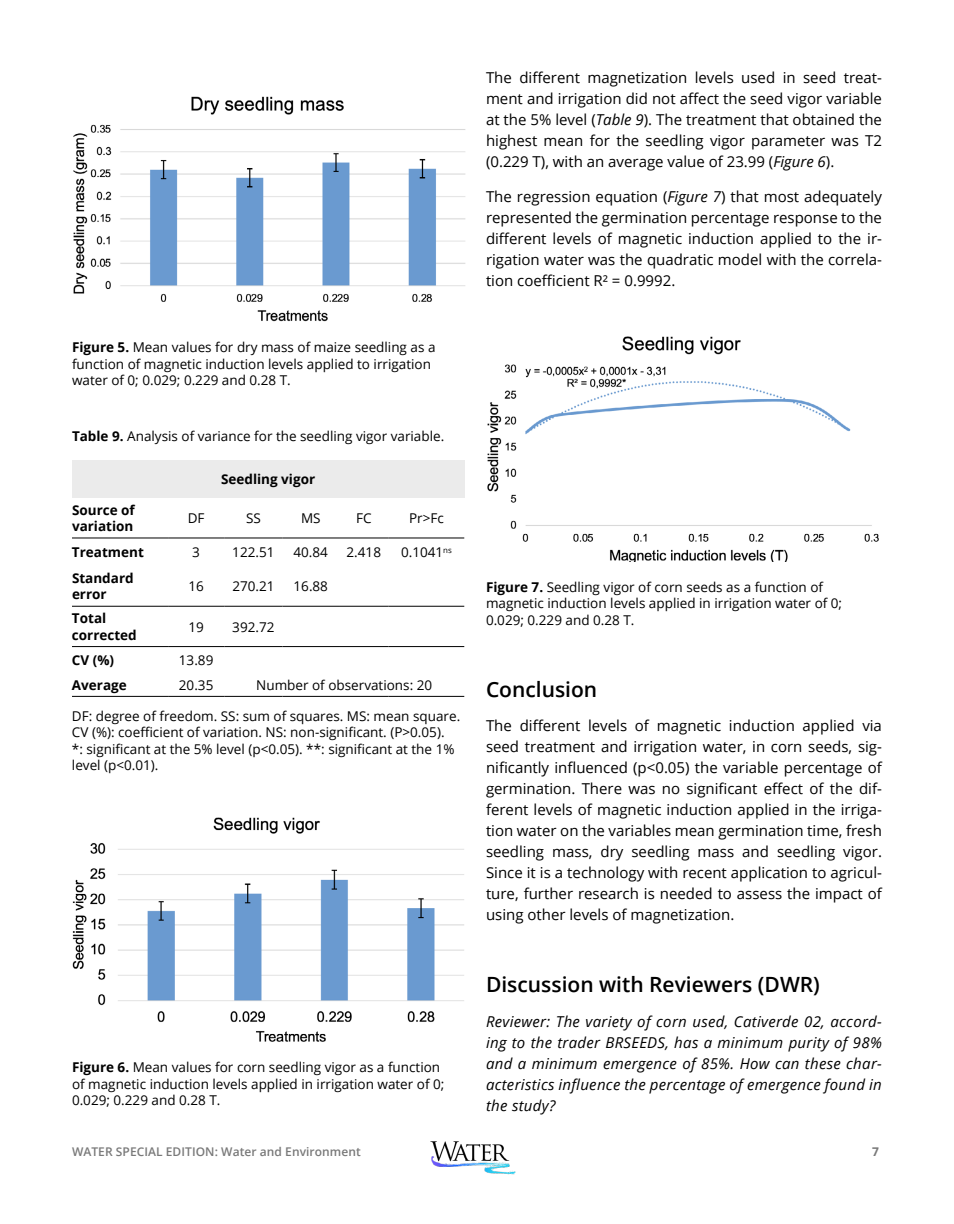
<style>
.page{position:relative;width:954px;height:1224px;background:#fff}
.page>*{position:absolute;margin:0;border:0;box-sizing:border-box;transform-origin:0 0}
.t1{font:600 21px "Open Sans";color:#000}
.t2{font:15px/21px "Open Sans";color:#000;text-align:justify}
.t3{font:italic 15px/21px "Open Sans";letter-spacing:.02em;color:#000;text-align:justify}
.t4{font:13.5px/16.5px "Open Sans";color:#000}
.t5{font:700 13.5px/16.5px "Open Sans";color:#000}
.t6{font:600 12px "Open Sans";letter-spacing:.005em;color:#797979}
.t7{font:700 12px "Open Sans";color:#797979}
.s1{font-weight:700}
.s2{font-style:italic}
</style>
<div class="page">
<img style="left:430px;top:1141px;width:85px;height:34px">
<img style="left:73px;top:96px;width:393px;height:226px">
<div style="left:72px;top:460px;width:392px;height:38px;background:#ebebeb"></div>
<hr style="left:72px;top:538px;width:96px;height:1px;background:#000">
<hr style="left:168px;top:538px;width:56px;height:1px;background:#000">
<hr style="left:224px;top:538px;width:59px;height:1px;background:#000">
<hr style="left:283px;top:538px;width:56px;height:1px;background:#000">
<hr style="left:72px;top:606px;width:96px;height:1px;background:#000">
<hr style="left:168px;top:606px;width:56px;height:1px;background:#000">
<hr style="left:224px;top:606px;width:59px;height:1px;background:#000">
<hr style="left:283px;top:606px;width:56px;height:1px;background:#000">
<hr style="left:72px;top:646px;width:96px;height:1px;background:#000">
<hr style="left:168px;top:646px;width:56px;height:1px;background:#000">
<hr style="left:72px;top:696px;width:96px;height:1px;background:#000">
<hr style="left:168px;top:696px;width:56px;height:1px;background:#000">
<hr style="left:339px;top:538px;width:50px;height:1px;background:#000">
<hr style="left:389px;top:538px;width:75px;height:1px;background:#000">
<hr style="left:339px;top:606px;width:50px;height:1px;background:#000">
<hr style="left:389px;top:606px;width:75px;height:1px;background:#000">
<hr style="left:224px;top:646px;width:59px;height:1px;background:#000">
<hr style="left:283px;top:646px;width:56px;height:1px;background:#000">
<hr style="left:339px;top:646px;width:50px;height:1px;background:#000">
<hr style="left:389px;top:646px;width:75px;height:1px;background:#000">
<hr style="left:224px;top:696px;width:59px;height:1px;background:#000">
<hr style="left:283px;top:696px;width:56px;height:1px;background:#000">
<hr style="left:339px;top:696px;width:50px;height:1px;background:#000">
<hr style="left:389px;top:696px;width:75px;height:1px;background:#000">
<img style="left:72px;top:817px;width:392px;height:225px">
<img style="left:487px;top:336px;width:392px;height:226px">
<p class="t4" style="left:72px;top:339px;width:365px"><span class="s1">Figure 5.</span> Mean values for dry mass of maize seedling as a function of magnetic induction levels applied to irrigation water of 0; 0.029; 0.229 and 0.28 T.</p>
<p class="t4" style="left:72px;top:427px;width:374px"><span class="s1">Table 9.</span> Analysis of variance for the seedling vigor variable.</p>
<p class="t5" style="left:221px;top:471px;width:96px">Seedling vigor</p>
<p class="t5" style="left:72px;top:501px;width:64px">Source of variation</p>
<p class="t4" style="left:188px;top:509px;width:18px">DF</p>
<p class="t4" style="left:246px;top:509px;width:16px">SS</p>
<p class="t4" style="left:301px;top:509px;width:21px">MS</p>
<p class="t4" style="left:356px;top:509px;width:17px">FC</p>
<p class="t4" style="left:409px;top:509px;width:36px">Pr&gt;Fc</p>
<p class="t5" style="left:72px;top:544px;width:73px">Treatment</p>
<p class="t4" style="left:192px;top:544px;width:9px">3</p>
<p class="t4" style="left:232px;top:544px;width:44px">122.51</p>
<p class="t4" style="left:294px;top:544px;width:36px">40.84</p>
<p class="t4" style="left:347px;top:544px;width:36px">2.418</p>
<p class="t4" style="left:401px;top:544px;width:52px">0.1041<sup>ns</sup></p>
<p class="t5" style="left:72px;top:570px;width:63px">Standard error</p>
<p class="t4" style="left:188px;top:578px;width:17px">16</p>
<p class="t4" style="left:232px;top:578px;width:44px">270.21</p>
<p class="t4" style="left:294px;top:578px;width:36px">16.88</p>
<p class="t5" style="left:72px;top:610px;width:66px">Total corrected</p>
<p class="t4" style="left:188px;top:618px;width:17px">19</p>
<p class="t4" style="left:232px;top:618px;width:44px">392.72</p>
<p class="t5" style="left:72px;top:651px;width:44px">CV (%)</p>
<p class="t4" style="left:179px;top:651px;width:36px">13.89</p>
<p class="t5" style="left:72px;top:676px;width:56px">Average</p>
<p class="t4" style="left:179px;top:676px;width:36px">20.35</p>
<p class="t4" style="left:256px;top:676px;width:177px">Number of observations: 20</p>
<p class="t4" style="left:72px;top:707px;width:390px">DF: degree of freedom. SS: sum of squares. MS: mean square.<br>CV (%): coefficient of variation. NS: non-significant. (P&gt;0.05).<br>*: significant at the 5% level (p&lt;0.05). **: significant at the 1% level (p&lt;0.01).</p>
<p class="t4" style="left:72px;top:1059px;width:374px"><span class="s1">Figure 6.</span> Mean values for corn seedling vigor as a function of magnetic induction levels applied in irrigation water of 0;<br>0.029; 0.229 and 0.28 T.</p>
<p class="t2" style="left:486px;top:67px;width:398px">The different magnetization levels used in seed treat&shy;ment and irrigation did not affect the seed vigor variable at the 5% level (<span class="s2">Table 9</span>). The treatment that obtained the highest mean for the seedling vigor parameter was T2 (0.229 T), with an average value of 23.99 (<span class="s2">Figure 6</span>).</p>
<p class="t2" style="left:486px;top:186px;width:398px">The regression equation (<span class="s2">Figure 7</span>) that most adequately represented the germination percentage response to the different levels of magnetic induction applied to the ir&shy;rigation water was the quadratic model with the correla&shy;tion coefficient R² = 0.9992.</p>
<p class="t4" style="left:486px;top:578px;width:358px"><span class="s1">Figure 7.</span> Seedling vigor of corn seeds as a function of magnetic induction levels applied in irrigation water of 0;<br>0.029; 0.229 and 0.28 T.</p>
<h1 class="t1" style="left:486px;top:675px;width:113px">Conclusion</h1>
<p class="t2" style="left:486px;top:715px;width:398px">The different levels of magnetic induction applied via seed treatment and irrigation water, in corn seeds, sig&shy;nificantly influenced (p&lt;0.05) the variable percentage of germination. There was no significant effect of the dif&shy;ferent levels of magnetic induction applied in the irriga&shy;tion water on the variables mean germination time, fresh seedling mass, dry seedling mass and seedling vigor.<br>Since it is a technology with recent application to agricul&shy;ture, further research is needed to assess the impact of using other levels of magnetization.</p>
<h1 class="t1" style="left:486px;top:970px;width:335px">Discussion with Reviewers (DWR)</h1>
<p class="t3" style="left:486px;top:1011px;width:397px">Reviewer: The variety of corn used, Cativerde 02, accord&shy;ing to the trader BRSEEDS, has a minimum purity of 98% and a minimum emergence of 85%. How can these char&shy;acteristics influence the percentage of emergence found in the study?</p>
<p class="t6" style="left:72px;top:1143px;width:290px">WATER SPECIAL EDITION: Water and Environment</p>
<p class="t7" style="left:872px;top:1143px;width:8px">7</p>
</div>
